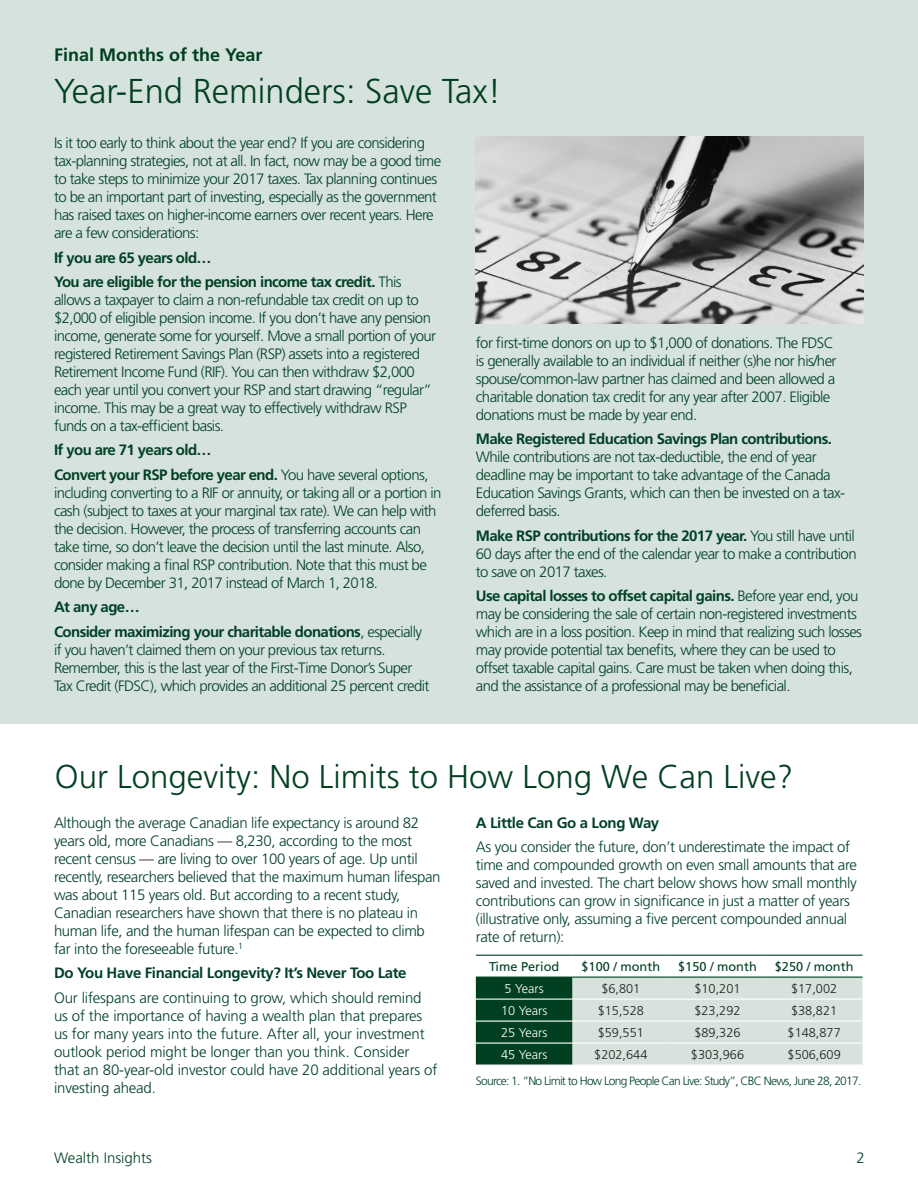
<style>
.page{position:relative;width:918px;height:1188px;background:#fff}
.page>*{position:absolute;margin:0;border:0;box-sizing:border-box;transform-origin:0 0}
.headline{font:300 34.5px "Frutiger";color:#004020}
.headline-2{font:300 33px "Frutiger";color:#004020}
.headline-3{font:700 18px "Frutiger";color:#004020}
.Body_text{font:300 15px/18px "Frutiger";letter-spacing:-.04em;color:#004026}
.Body_text-2{font:300 15px/18px "Frutiger";letter-spacing:-.01em;color:#004026}
.Body_text-3{font:700 15px "Frutiger";letter-spacing:-.025em;color:#004026}
.t1{font:300 15px "Frutiger";color:#004020}
.t2{font:300 12.75px "Frutiger";color:#231f20}
.t3{font:12.75px "Frutiger";color:#004020}
.t4{font:300 12.75px "Frutiger";color:#fff}
.Body_text-4{font:300 12px "Frutiger";letter-spacing:-.06em;color:#004026}
.s1{font-weight:700}
.s2{color:#231f20}
</style>
<div class="page">
<div style="left:0;top:0;width:918px;height:724px;background:#d6e2dd"></div>
<svg style="left:476px;top:978px;width:386px;height:87px;background:#a2bbae"></svg>
<hr style="left:476px;top:999px;width:97px;height:1px;background:#fff">
<hr style="left:573px;top:999px;width:96px;height:1px;background:#fff">
<hr style="left:669px;top:999px;width:97px;height:1px;background:#fff">
<hr style="left:766px;top:999px;width:97px;height:1px;background:#fff">
<hr style="left:476px;top:1021px;width:97px;height:1px;background:#fff">
<hr style="left:573px;top:1021px;width:96px;height:1px;background:#fff">
<hr style="left:669px;top:1021px;width:97px;height:1px;background:#fff">
<hr style="left:766px;top:1021px;width:97px;height:1px;background:#fff">
<hr style="left:476px;top:1043px;width:97px;height:1px;background:#fff">
<hr style="left:573px;top:1043px;width:96px;height:1px;background:#fff">
<hr style="left:669px;top:1043px;width:97px;height:1px;background:#fff">
<hr style="left:766px;top:1043px;width:97px;height:1px;background:#fff">
<hr style="left:476px;top:955px;width:97px;height:1px;background:#004020">
<hr style="left:573px;top:955px;width:96px;height:1px;background:#004020">
<hr style="left:669px;top:955px;width:97px;height:1px;background:#004020">
<hr style="left:766px;top:955px;width:97px;height:1px;background:#004020">
<hr style="left:476px;top:977px;width:97px;height:1px;background:#004020">
<hr style="left:573px;top:977px;width:96px;height:1px;background:#004020">
<hr style="left:669px;top:977px;width:97px;height:1px;background:#004020">
<hr style="left:766px;top:977px;width:97px;height:1px;background:#004020">
<img style="left:476px;top:136px;width:388px;height:188px">
<p class="headline-3" style="left:54px;top:44px;width:210px">Final Months of the Year</p>
<p class="headline" style="left:54px;top:71px;width:449px">Year-End Reminders: Save Tax!</p>
<p class="Body_text" style="left:54px;top:134px;width:389px">Is it too early to think about the year end? If you are considering tax-planning strategies, not at all. In fact, now may be a good time to take steps to minimize your 2017 taxes. Tax planning continues to be an important part of investing, especially as the government has raised taxes on higher-income earners over recent years. Here are a few considerations:</p>
<p class="Body_text-3" style="left:54px;top:249px;width:159px">If you are 65 years old…</p>
<p class="Body_text" style="left:54px;top:273px;width:384px"><span class="s1">You are eligible for the pension income tax credit.</span> This allows a taxpayer to claim a non-refundable tax credit on up to $2,000 of eligible pension income. If you don’t have any pension income, generate some for yourself. Move a small portion of your registered Retirement Savings Plan (RSP) assets into a registered Retirement Income Fund (RIF). You can then withdraw $2,000 each year until you convert your RSP and start drawing “regular” income. This may be a great way to effectively withdraw RSP funds on a tax-efficient basis.</p>
<p class="Body_text-3" style="left:54px;top:441px;width:159px">If you are 71 years old…</p>
<p class="Body_text" style="left:54px;top:466px;width:389px"><span class="s1">Convert your RSP before year end.</span> You have several options, including converting to a RIF or annuity, or taking all or a portion in cash (subject to taxes at your marginal tax rate). We can help with the decision. However, the process of transferring accounts can take time, so don’t leave the decision until the last minute. Also, consider making a final RSP contribution. Note that this must be done by December 31, 2017 instead of March 1, 2018.</p>
<p class="Body_text-3" style="left:54px;top:598px;width:87px">At any age…</p>
<p class="Body_text" style="left:54px;top:623px;width:377px"><span class="s1">Consider maximizing your charitable donations</span>, especially if you haven’t claimed them on your previous tax returns.<br>Remember, this is the last year of the First-Time Donor’s Super Tax Credit (FDSC), which provides an additional 25 percent credit</p>
<p class="Body_text" style="left:476px;top:334px;width:362px">for first-time donors on up to $1,000 of donations. The FDSC is generally available to an individual if neither (s)he nor his/her spouse/common-law partner has claimed and been allowed a charitable donation tax credit for any year after 2007. Eligible donations must be made by year end.</p>
<p class="Body_text" style="left:476px;top:430px;width:371px"><span class="s1">Make Registered Education Savings Plan contributions.<br></span>While contributions are not tax-deductible, the end of year deadline may be important to take advantage of the Canada Education Savings Grants, which can then be invested on a tax&shy;deferred basis.</p>
<p class="Body_text" style="left:476px;top:527px;width:382px;text-align:justify"><span class="s1">Make RSP contributions for the 2017 year.</span> You still have until 60 days after the end of the calendar year to make a contribution to save on 2017 taxes.</p>
<p class="Body_text" style="left:476px;top:587px;width:388px"><span class="s1">Use capital losses to offset capital gains.</span> Before year end, you may be considering the sale of certain non-registered investments which are in a loss position. Keep in mind that realizing such losses may provide potential tax benefits, where they can be used to offset taxable capital gains. Care must be taken when doing this, and the assistance of a professional may be beneficial.</p>
<p class="headline-2" style="left:55px;top:758px;width:740px">Our Longevity: No Limits to How Long We Can Live?</p>
<p class="Body_text" style="left:54px;top:814px;width:388px">Although the average Canadian life expectancy is around 82 years old, more Canadians <span class="s2">—</span> 8,230, according to the most recent census <span class="s2">—</span> are living to over 100 years of age. Up until recently, researchers believed that the maximum human lifespan was about 115 years old. But according to a recent study, Canadian researchers have shown that there is no plateau in human life, and the human lifespan can be expected to climb far into the foreseeable future.<sup>1</sup></p>
<p class="Body_text-3" style="left:54px;top:964px;width:354px">Do You Have Financial Longevity? It’s Never Too Late</p>
<p class="Body_text-2" style="left:54px;top:989px;width:385px">Our lifespans are continuing to grow, which should remind us of the importance of having a wealth plan that prepares us for many years into the future. After all, your investment outlook period might be longer than you think. Consider that an 80-year-old investor could have 20 additional years of investing ahead.</p>
<p class="Body_text-3" style="left:476px;top:814px;width:185px">A Little Can Go a Long Way</p>
<p class="Body_text" style="left:476px;top:838px;width:383px">As you consider the future, don’t underestimate the impact of time and compounded growth on even small amounts that are saved and invested. The chart below shows how small monthly contributions can grow in significance in just a matter of years (illustrative only, assuming a five percent compounded annual rate of return):</p>
<p class="t3" style="left:489px;top:959px;width:72px">Time Period</p>
<p class="t3" style="left:582px;top:959px;width:80px">$100 / month</p>
<p class="t3" style="left:678px;top:959px;width:80px">$150 / month</p>
<p class="t3" style="left:775px;top:959px;width:80px">$250 / month</p>
<p class="t4" style="left:505px;top:981px;width:41px">5 Years</p>
<p class="t2" style="left:601px;top:981px;width:40px">$6,801</p>
<p class="t2" style="left:694px;top:981px;width:48px">$10,201</p>
<p class="t2" style="left:791px;top:981px;width:48px">$17,002</p>
<p class="t4" style="left:501px;top:1003px;width:48px">10 Years</p>
<p class="t2" style="left:598px;top:1003px;width:48px">$15,528</p>
<p class="t2" style="left:694px;top:1003px;width:48px">$23,292</p>
<p class="t2" style="left:791px;top:1003px;width:48px">$38,821</p>
<p class="t4" style="left:501px;top:1025px;width:48px">25 Years</p>
<p class="t2" style="left:598px;top:1025px;width:48px">$59,551</p>
<p class="t2" style="left:694px;top:1025px;width:48px">$89,326</p>
<p class="t2" style="left:788px;top:1025px;width:55px">$148,877</p>
<p class="t4" style="left:501px;top:1047px;width:48px">45 Years</p>
<p class="t2" style="left:594px;top:1047px;width:55px">$202,644</p>
<p class="t2" style="left:691px;top:1047px;width:55px">$303,966</p>
<p class="t2" style="left:788px;top:1047px;width:55px">$506,609</p>
<p class="Body_text-4" style="left:476px;top:1074px;width:387px">Source: 1. “No Limit to How Long People Can Live: Study”, CBC News, June 28, 2017.</p>
<p class="t1" style="left:54px;top:1150px;width:100px">Wealth Insights</p>
<p class="t1" style="left:856px;top:1150px;width:10px">2</p>
</div>
